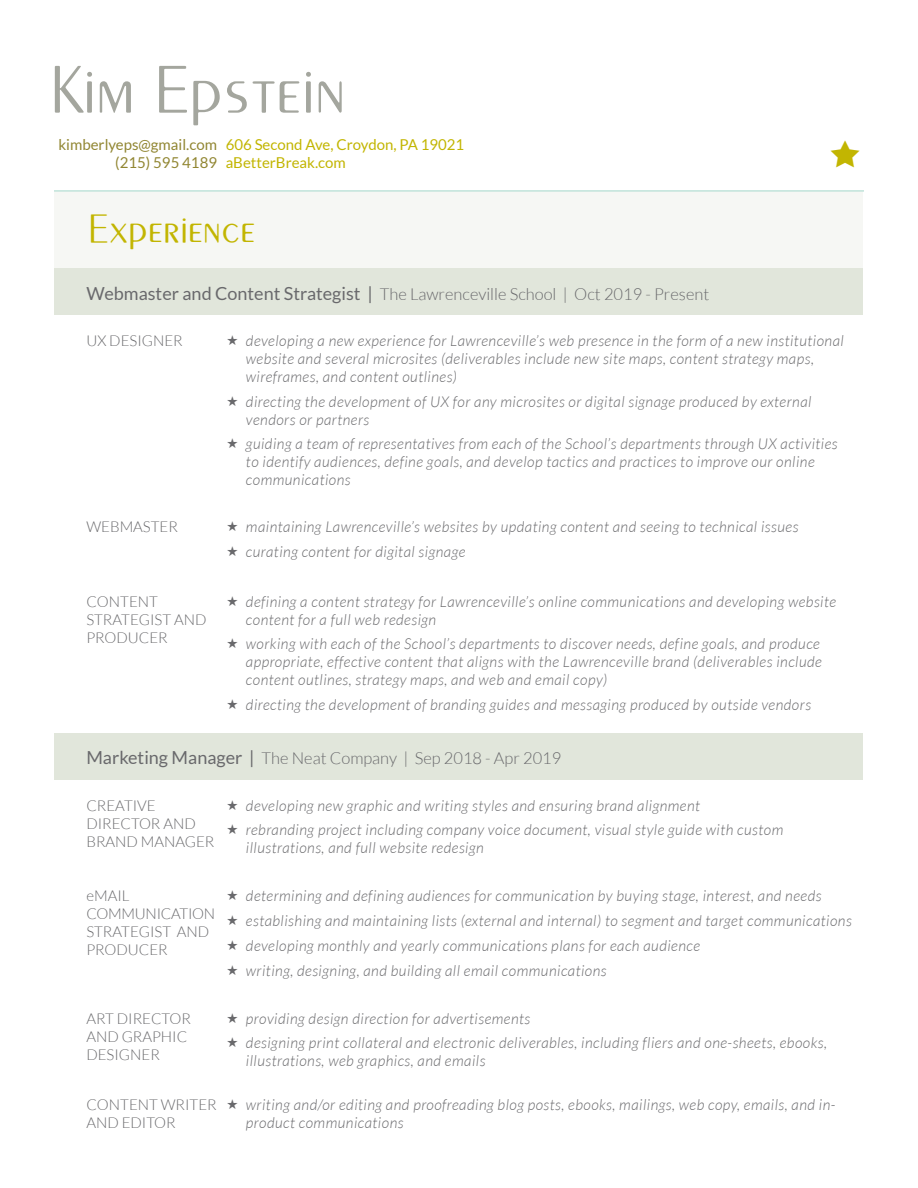
<style>
.page{position:relative;width:918px;height:1188px;background:#fff}
.page>*{position:absolute;margin:0;border:0;box-sizing:border-box;transform-origin:0 0}
.t1{font:72px "Peignot";color:#a4a69e}
.t2{font:42px "Peignot";color:#c2b501}
.t3{font:300 16.5px "Lato";color:#69696c}
.t4{font:italic 300 15px/18px "Lato";letter-spacing:.03em;color:#69696c}
.t5{font:300 15px/18px "Lato";color:#69696c}
.t6{font:15px "Lato";color:#c2b501}
.t7{font:15px "Lato";color:#918632}
.t8{font:300 15px/18px "Lato";letter-spacing:-.02em;color:#69696c}
.s1{font-weight:400;font-size:18px}
</style>
<div class="page">
<div style="left:55px;top:192px;width:808px;height:77px;background:#f6f7f4"></div>
<hr style="left:54px;top:190px;width:810px;height:2px;background:#c0e3da">
<div style="left:55px;top:269px;width:808px;height:46px;background:#e1e6db"></div>
<div style="left:55px;top:734px;width:808px;height:46px;background:#e1e6db"></div>
<p class="t1" style="left:46px;top:54px;width:301px">Kim Epstein</p>
<p class="t7" style="left:58px;top:136px;width:160px">kimberlyeps@gmail.com</p>
<p class="t7" style="left:115px;top:154px;width:103px">(215) 595 4189</p>
<p class="t6" style="left:226px;top:136px;width:240px">606 Second Ave, Croydon, PA 19021</p>
<p class="t6" style="left:226px;top:154px;width:122px">aBetterBreak.com</p>
<p class="t2" style="left:86px;top:208px;width:171px">Experience</p>
<p class="t3" style="left:86px;top:285px;width:624px"><span class="s1">Webmaster and Content Strategist |</span> The Lawrenceville School | Oct 2019 - Present</p>
<p class="t4" style="left:246px;top:332px;width:599px">developing a new experience for Lawrenceville’s web presence in the form of a new institutional website and several microsites (deliverables include new site maps, content strategy maps, wireframes, and content outlines)</p>
<p class="t4" style="left:246px;top:393px;width:567px">directing the development of UX for any microsites or digital signage produced by external vendors or partners</p>
<p class="t4" style="left:246px;top:436px;width:593px">guiding a team of representatives from each of the School’s departments through UX activities to identify audiences, define goals, and develop tactics and practices to improve our online communications</p>
<p class="t5" style="left:86px;top:332px;width:98px">UX DESIGNER</p>
<p class="t5" style="left:86px;top:518px;width:93px">WEBMASTER</p>
<p class="t5" style="left:86px;top:592px;width:122px">CONTENT<br>STRATEGIST AND<br>PRODUCER</p>
<p class="t4" style="left:246px;top:519px;width:554px">maintaining Lawrenceville’s websites by updating content and seeing to technical issues</p>
<p class="t4" style="left:246px;top:543px;width:221px">curating content for digital signage</p>
<p class="t4" style="left:246px;top:593px;width:592px">defining a content strategy for Lawrenceville’s online communications and developing website content for a full web redesign</p>
<p class="t4" style="left:246px;top:636px;width:578px">working with each of the School’s departments to discover needs, define goals, and produce appropriate, effective content that aligns with the Lawrenceville brand (deliverables include content outlines, strategy maps, and web and email copy)</p>
<p class="t4" style="left:246px;top:696px;width:567px">directing the development of branding guides and messaging produced by outside vendors</p>
<p class="t3" style="left:86px;top:750px;width:477px"><span class="s1">Marketing Manager |</span> The Neat Company | Sep 2018 - Apr 2019</p>
<p class="t4" style="left:246px;top:797px;width:456px">developing new graphic and writing styles and ensuring brand alignment</p>
<p class="t4" style="left:246px;top:822px;width:539px">rebranding project including company voice document, visual style guide with custom illustrations, and full website redesign</p>
<p class="t5" style="left:86px;top:796px;width:130px">CREATIVE<br>DIRECTOR AND<br>BRAND MANAGER</p>
<p class="t8" style="left:86px;top:887px;width:130px">eMAIL<br>COMMUNICATION</p>
<p class="t5" style="left:86px;top:923px;width:124px">STRATEGIST AND<br>PRODUCER</p>
<p class="t5" style="left:86px;top:1009px;width:106px">ART DIRECTOR<br>AND GRAPHIC<br>DESIGNER</p>
<p class="t5" style="left:86px;top:1096px;width:132px">CONTENT WRITER<br>AND EDITOR</p>
<p class="t4" style="left:246px;top:888px;width:577px">determining and defining audiences for communication by buying stage, interest, and needs</p>
<p class="t4" style="left:246px;top:912px;width:607px">establishing and maintaining lists (external and internal) to segment and target communications</p>
<p class="t4" style="left:246px;top:937px;width:456px">developing monthly and yearly communications plans for each audience</p>
<p class="t4" style="left:246px;top:962px;width:362px">writing, designing, and building all email communications</p>
<p class="t4" style="left:246px;top:1010px;width:286px">providing design direction for advertisements</p>
<p class="t4" style="left:246px;top:1035px;width:583px">designing print collateral and electronic deliverables, including fliers and one-sheets, ebooks, illustrations, web graphics, and emails</p>
<p class="t4" style="left:246px;top:1096px;width:591px">writing and/or editing and proofreading blog posts, ebooks, mailings, web copy, emails, and in&shy;product communications</p>
</div>
